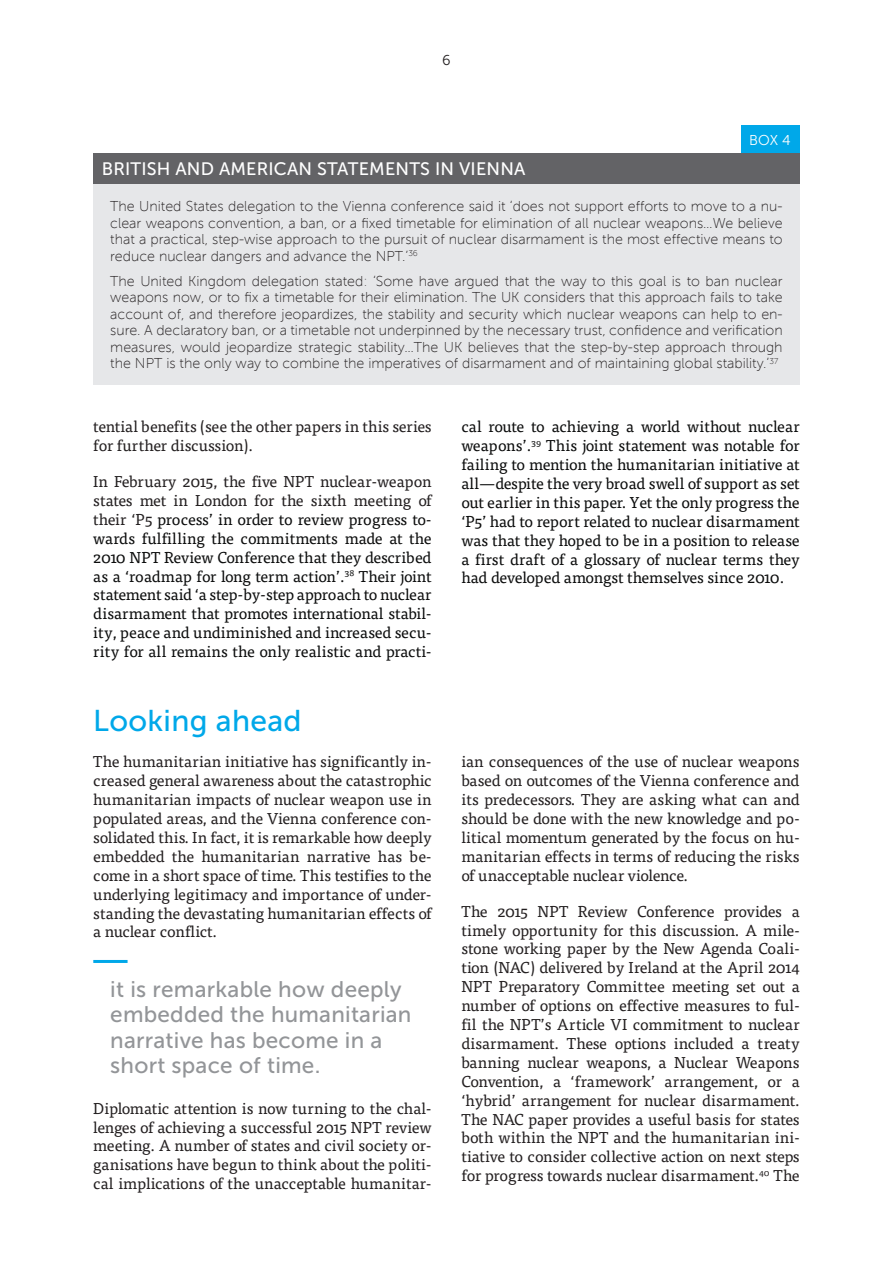
<style>
.page{position:relative;width:893px;height:1263px;background:#fff}
.page>*{position:absolute;margin:0;border:0;box-sizing:border-box;transform-origin:0 0}
.Heading_2{font:30px "Museo Sans 500";letter-spacing:.01em;color:#00a8e9}
.Quote_-_graphic_blue{font:22.5px/25.5px "Museo Sans 500";letter-spacing:.01em;color:#939598}
.Heading_3{font:18px "Museo Sans 500";letter-spacing:.01em;color:#fff}
.t1{font:15.75px/18.9px "Tisa Pro";letter-spacing:-.005em;color:#231f20;text-align:justify}
.t2{font:15.75px/18.9px "Tisa Pro";letter-spacing:-.005em;color:#0b0c0c;text-align:justify}
.Box_-_content{font:14.25px/16.5px "Museo Sans 100";color:#231f20;text-align:justify}
.Info_text_-_museo_sa{font:14.25px "Museo Sans 300";color:#fff}
.t3{font:14.25px "Museo Sans 300";color:#231f20}
.s1{color:#231f20}
</style>
<div class="page">
<hr style="left:93px;top:960px;width:35px;height:3px;background:#00a8e9">
<div style="left:93px;top:184px;width:707px;height:201px;background:#e6e7e9"></div>
<div style="left:741px;top:125px;width:59px;height:28px;background:#00a8e9"></div>
<div style="left:93px;top:153px;width:707px;height:31px;background:#636366"></div>
<p class="t3" style="left:442px;top:52px;width:10px">6</p>
<p class="Heading_3" style="left:102px;top:159px;width:425px">BRITISH AND AMERICAN STATEMENTS IN VIENNA</p>
<p class="Info_text_-_museo_sa" style="left:749px;top:132px;width:43px">BOX 4</p>
<p class="Box_-_content" style="left:110px;top:198px;width:674px">The United States delegation to the Vienna conference said it ‘does not support efforts to move to a nu&shy;clear weapons convention, a ban, or a fixed timetable for elimination of all nuclear weapons…We believe that a practical, step-wise approach to the pursuit of nuclear disarmament is the most effective means to reduce nuclear dangers and advance the NPT.’<sup>36</sup></p>
<p class="Box_-_content" style="left:110px;top:273px;width:674px">The United Kingdom delegation stated: ‘Some have argued that the way to this goal is to ban nuclear weapons now, or to fix a timetable for their elimination. The UK considers that this approach fails to take account of, and therefore jeopardizes, the stability and security which nuclear weapons can help to en&shy;sure. A declaratory ban, or a timetable not underpinned by the necessary trust, confidence and verification measures, would jeopardize strategic stability…The UK believes that the step-by-step approach through the NPT is the only way to combine the imperatives of disarmament and of maintaining global stability.’<sup>37</sup></p>
<p class="t1" style="left:93px;top:416px;width:340px">tential benefits (see the other papers in this series for further discussion).</p>
<p class="t2" style="left:93px;top:471px;width:340px"><span class="s1">In February 2015, the five NPT nuclear-weapon states met in London for the sixth meeting of their ‘P5</span> process’ in order to review progress to&shy;wards fulfilling the commitments made at the 2010 NPT Review Conference that they described as a ‘roadmap for long term action’.<sup>38</sup> Their joint statement said ‘a step-by-step approach to nuclear disarmament that promotes international stabil&shy;ity, peace and undiminished and increased secu&shy;rity for all remains the only realistic and practi-</p>
<p class="Heading_2" style="left:93px;top:705px;width:210px">Looking ahead</p>
<p class="t1" style="left:93px;top:751px;width:340px">The humanitarian initiative has significantly in&shy;creased general awareness about the catastrophic humanitarian impacts of nuclear weapon use in populated areas, and the Vienna conference con&shy;solidated this. In fact, it is remarkable how deeply embedded the humanitarian narrative has be&shy;come in a short space of time. This testifies to the underlying legitimacy and importance of under&shy;standing the devastating humanitarian effects of a nuclear conflict.</p>
<p class="Quote_-_graphic_blue" style="left:110px;top:976px;width:303px">it is remarkable how deeply embedded the humanitarian narrative has become in a short space of time.</p>
<p class="t1" style="left:93px;top:1098px;width:340px">Diplomatic attention is now turning to the chal&shy;lenges of achieving a successful 2015 NPT review meeting. A number of states and civil society or&shy;ganisations have begun to think about the politi&shy;cal implications of the unacceptable humanitar-</p>
<p class="t2" style="left:461px;top:416px;width:340px">cal route to achieving a world without nuclear weapons’.<sup>39</sup> This joint statement was notable for failing to mention the humanitarian initiative at all—despite the very broad swell of support as set out earlier in this paper. Yet the only progress the ‘P5’ had to report related to nuclear disarmament was that they hoped to be in a position to release a first draft of a glossary of nuclear terms they had developed amongst themselves since 2010.</p>
<p class="t1" style="left:461px;top:751px;width:340px">ian consequences of the use of nuclear weapons based on outcomes of the Vienna conference and its predecessors. They are asking what can and should be done with the new knowledge and po&shy;litical momentum generated by the focus on hu&shy;manitarian effects in terms of reducing the risks of unacceptable nuclear violence.</p>
<p class="t1" style="left:461px;top:901px;width:340px">The 2015 NPT Review Conference provides a timely opportunity for this discussion. A mile&shy;stone working paper by the New Agenda Coali&shy;tion (NAC) delivered by Ireland at the April 2014<br>NPT Preparatory Committee meeting set out a number of options on effective measures to ful&shy;fil the NPT’s Article VI commitment to nuclear disarmament. These options included a treaty banning nuclear weapons, a Nuclear Weapons Convention, a ‘framework’ arrangement, or a ‘hybrid’ arrangement for nuclear disarmament.<br>The NAC paper provides a useful basis for states both within the NPT and the humanitarian ini&shy;tiative to consider collective action on next steps for progress towards nuclear disarmament.<sup>40</sup> The</p>
</div>
